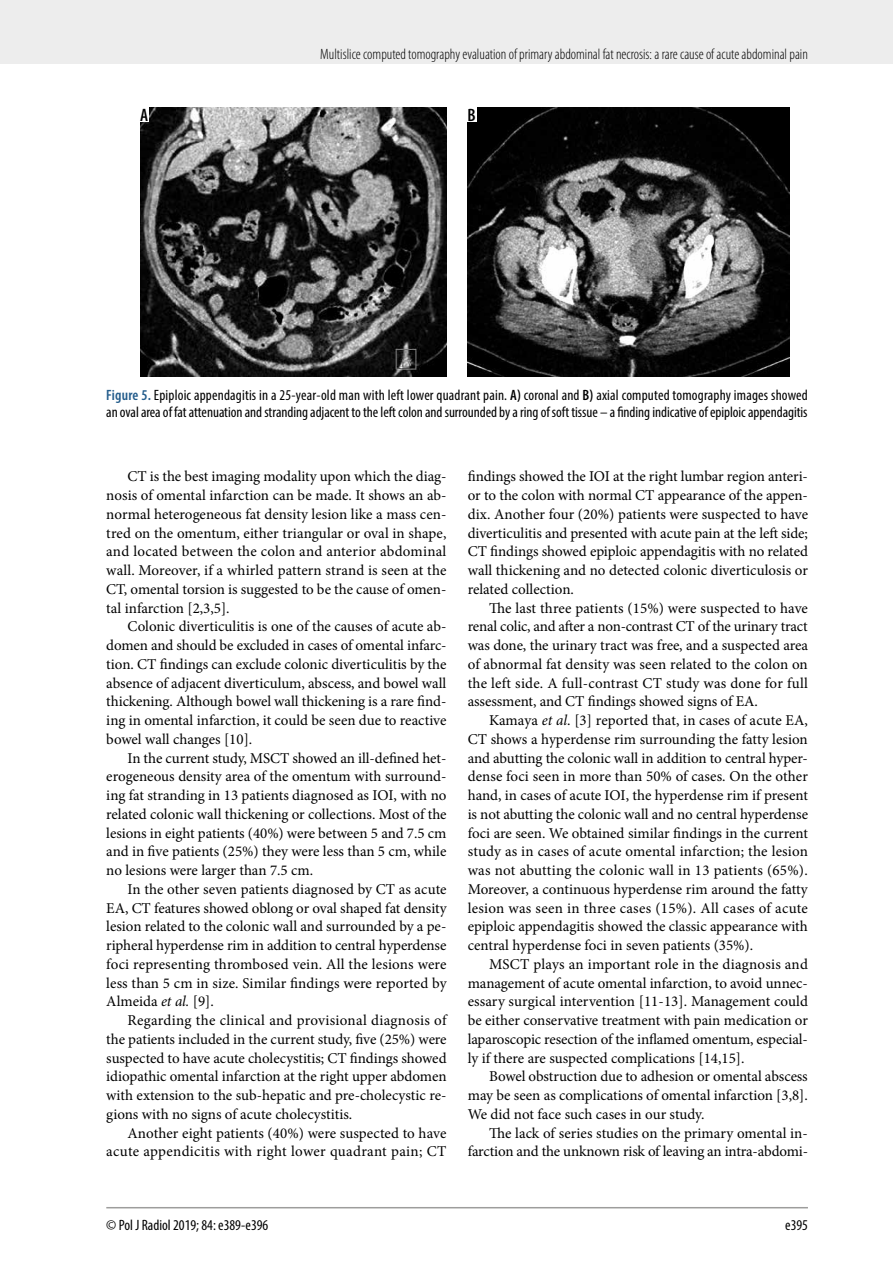
<style>
.page{position:relative;width:893px;height:1263px;background:#fff}
.page>*{position:absolute;margin:0;border:0;box-sizing:border-box;transform-origin:0 0}
.t1{font:600 condensed 18px "Myriad Pro";color:#000}
.t2{font:15px/18.8px "Minion Pro";color:#000;text-align:justify}
.t3{font:condensed 15px/16.5px "Myriad Pro";color:#000}
.t4{font:300 condensed 15px "Myriad Pro";color:#000}
.s1{font-weight:600;color:#245d8c}
.s2{font-weight:600}
.s3{font-style:italic}
</style>
<div class="page">
<div style="left:0;top:0;width:893px;height:64px;background:#ededed"></div>
<hr style="left:106px;top:1207px;width:702px;height:1px;background:#9d9d9c">
<img style="left:140px;top:107px;width:306px;height:269px">
<img style="left:468px;top:107px;width:321px;height:269px">
<div style="left:139px;top:106px;width:10px;height:16px;background:#fff"></div>
<div style="left:467px;top:106px;width:9px;height:16px;background:#fff"></div>
<p class="t4" style="left:320px;top:45px;width:489px">Multislice computed tomography evaluation of primary abdominal fat necrosis: a rare cause of acute abdominal pain</p>
<p class="t1" style="left:140px;top:104px;width:10px">A</p>
<p class="t1" style="left:468px;top:104px;width:10px">B</p>
<p class="t3" style="left:106px;top:387px;width:703px"><span class="s1">Figure 5.</span> Epiploic appendagitis in a 25-year-old man with left lower quadrant pain. <span class="s2">A)</span> coronal and <span class="s2">B)</span> axial computed tomography images showed an oval area of fat attenuation and stranding adjacent to the left colon and surrounded by a ring of soft tissue – a finding indicative of epiploic appendagitis</p>
<p class="t2" style="left:106px;top:467px;width:342px;text-indent:21px">CT is the best imaging modality upon which the diag&shy;nosis of omental infarction can be made. It shows an ab&shy;normal heterogeneous fat density lesion like a mass cen&shy;tred on the omentum, either triangular or oval in shape, and located between the colon and anterior abdominal wall. Moreover, if a whirled pattern strand is seen at the CT, omental torsion is suggested to be the cause of omen&shy;tal infarction [2,3,5].</p>
<p class="t2" style="left:106px;top:617px;width:342px;text-indent:21px">Colonic diverticulitis is one of the causes of acute ab&shy;domen and should be excluded in cases of omental infarc&shy;tion. CT findings can exclude colonic diverticulitis by the absence of adjacent diverticulum, abscess, and bowel wall thickening. Although bowel wall thickening is a rare find&shy;ing in omental infarction, it could be seen due to reactive bowel wall changes [10].</p>
<p class="t2" style="left:106px;top:748px;width:342px;text-indent:21px">In the current study, MSCT showed an ill-defined het&shy;erogeneous density area of the omentum with surround&shy;ing fat stranding in 13 patients diagnosed as IOI, with no related colonic wall thickening or collections. Most of the lesions in eight patients (40%) were between 5 and 7.5 cm and in five patients (25%) they were less than 5 cm, while no lesions were larger than 7.5 cm.</p>
<p class="t2" style="left:106px;top:880px;width:342px;text-indent:21px">In the other seven patients diagnosed by CT as acute EA, CT features showed oblong or oval shaped fat density lesion related to the colonic wall and surrounded by a pe&shy;ripheral hyperdense rim in addition to central hyperdense foci representing thrombosed vein. All the lesions were less than 5 cm in size. Similar findings were reported by Almeida <span class="s3">et al.</span> [9].</p>
<p class="t2" style="left:106px;top:1011px;width:342px;text-indent:21px">Regarding the clinical and provisional diagnosis of the patients included in the current study, five (25%) were suspected to have acute cholecystitis; CT findings showed idiopathic omental infarction at the right upper abdomen with extension to the sub-hepatic and pre-cholecystic re&shy;gions with no signs of acute cholecystitis.</p>
<p class="t2" style="left:106px;top:1123px;width:342px;text-align:right">Another eight patients (40%) were suspected to have acute appendicitis with right lower quadrant pain; CT</p>
<p class="t2" style="left:468px;top:467px;width:342px">findings showed the IOI at the right lumbar region anteri&shy;or to the colon with normal CT appearance of the appen&shy;dix. Another four (20%) patients were suspected to have diverticulitis and presented with acute pain at the left side; CT findings showed epiploic appendagitis with no related wall thickening and no detected colonic diverticulosis or related collection.</p>
<p class="t2" style="left:468px;top:598px;width:342px;text-indent:21px">The last three patients (15%) were suspected to have renal colic, and after a non-contrast CT of the urinary tract was done, the urinary tract was free, and a suspected area of abnormal fat density was seen related to the colon on the left side. A full-contrast CT study was done for full assessment, and CT findings showed signs of EA.</p>
<p class="t2" style="left:468px;top:711px;width:342px;text-indent:21px">Kamaya <span class="s3">et al</span>. [3] reported that, in cases of acute EA, CT shows a hyperdense rim surrounding the fatty lesion and abutting the colonic wall in addition to central hyper&shy;dense foci seen in more than 50% of cases. On the other hand, in cases of acute IOI, the hyperdense rim if present is not abutting the colonic wall and no central hyperdense foci are seen. We obtained similar findings in the current study as in cases of acute omental infarction; the lesion was not abutting the colonic wall in 13 patients (65%).<br>Moreover, a continuous hyperdense rim around the fatty lesion was seen in three cases (15%). All cases of acute epiploic appendagitis showed the classic appearance with central hyperdense foci in seven patients (35%).</p>
<p class="t2" style="left:468px;top:955px;width:342px;text-indent:21px">MSCT plays an important role in the diagnosis and management of acute omental infarction, to avoid unnec&shy;essary surgical intervention [11-13]. Management could be either conservative treatment with pain medication or laparoscopic resection of the inflamed omentum, especial&shy;ly if there are suspected complications [14,15].</p>
<p class="t2" style="left:468px;top:1067px;width:342px;text-indent:21px">Bowel obstruction due to adhesion or omental abscess may be seen as complications of omental infarction [3,8].<br>We did not face such cases in our study.</p>
<p class="t2" style="left:468px;top:1123px;width:342px;text-align:right">The lack of series studies on the primary omental in&shy;farction and the unknown risk of leaving an intra-abdomi-</p>
<p class="t3" style="left:106px;top:1216px;width:164px">© Pol J Radiol 2019; 84: e389-e396</p>
<p class="t3" style="left:785px;top:1216px;width:24px">e395</p>
</div>
